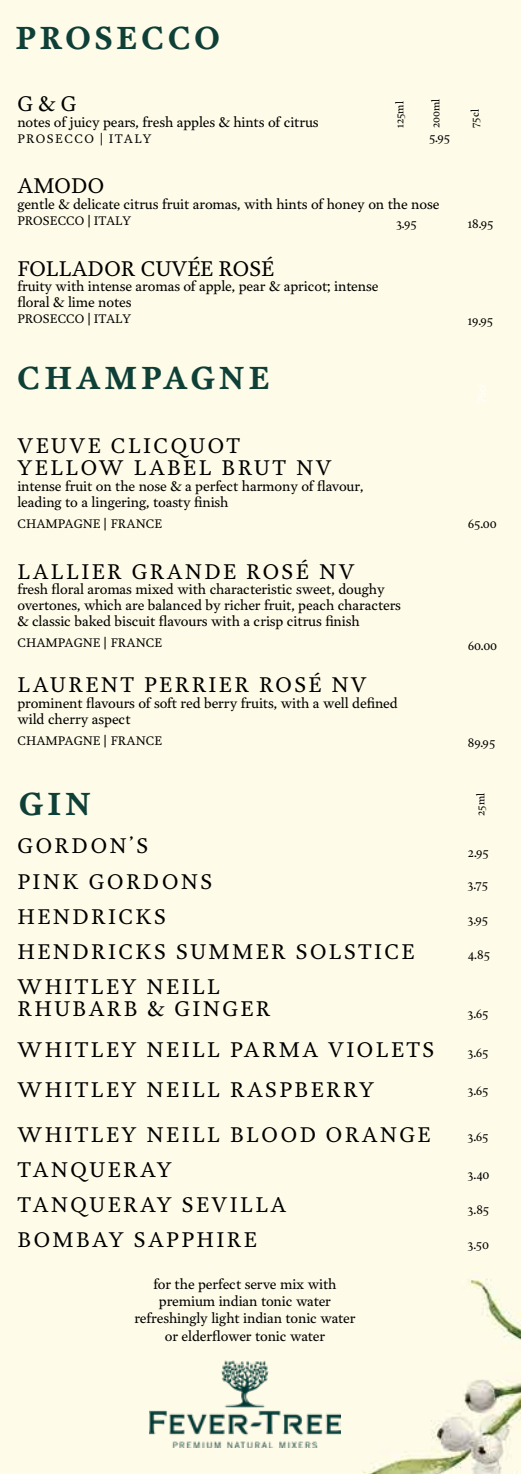
<style>
.page{position:relative;width:521px;height:1474px;background:#fff}
.page>*{position:absolute;margin:0;border:0;box-sizing:border-box;transform-origin:0 0}
.t1{font:700 31.5px "Garvis Pro";letter-spacing:.115em;color:#0e4037}
.t2{font:21px/35px "Garvis Pro";letter-spacing:.115em;color:#000}
.t3{font:21px "Garvis Pro";letter-spacing:.005em;color:#000}
.t4{font:14px/15.8px "Garvis Pro";letter-spacing:-.01em;color:#000}
.t5{font:12.25px "Garvis Pro";letter-spacing:.005em;color:#000}
.t6{font:12.25px "Garvis Pro";letter-spacing:.115em;color:#000}
.t7{font:10.5px "Garvis Pro";letter-spacing:-.01em;color:#000}
.s1{font-style:italic}
</style>
<div class="page">
<div style="left:0;top:0;width:521px;height:1473px;background:#fefbe8"></div>
<img style="left:149px;top:1360px;width:191px;height:87px">
<h1 class="t1" style="left:15px;top:15px;width:206px">PROSECCO</h1>
<h2 class="t2" style="left:18px;top:86px;width:60px">G &amp; G</h2>
<p class="t4" style="left:17px;top:114px;width:303px">notes of juicy pears, fresh apples &amp; hints of citrus</p>
<p class="t6" style="left:17px;top:130px;width:135px">PROSECCO | ITALY</p>
<h2 class="t2" style="left:18px;top:168px;width:88px">AMODO</h2>
<p class="t4" style="left:17px;top:196px;width:423px">gentle &amp; delicate citrus fruit aromas, with hints of honey on the nose</p>
<p class="t5" style="left:17px;top:212px;width:115px">PROSECCO <span class="s1">|</span> ITALY</p>
<h2 class="t3" style="left:18px;top:254px;width:258px">FOLLADOR CUVÉE ROSÉ</h2>
<p class="t4" style="left:17px;top:278px;width:363px">fruity with intense aromas of apple, pear &amp; apricot; intense floral &amp; lime notes</p>
<p class="t5" style="left:17px;top:310px;width:115px">PROSECCO <span class="s1">|</span> ITALY</p>
<p class="t7" style="left:392px;top:128px;width:28px;rotate:-90deg">125ml</p>
<p class="t7" style="left:428px;top:128px;width:31px;rotate:-90deg">200ml</p>
<p class="t7" style="left:468px;top:128px;width:20px;rotate:-90deg">75cl</p>
<p class="t5" style="left:429px;top:129px;width:22px">5.95</p>
<p class="t5" style="left:468px;top:215px;width:27px">18.95</p>
<p class="t5" style="left:396px;top:215px;width:22px">3.95</p>
<p class="t5" style="left:468px;top:312px;width:27px">19.95</p>
<h1 class="t1" style="left:18px;top:355px;width:254px">CHAMPAGNE</h1>
<h2 class="t2" style="left:18px;top:433px;width:315px;line-height:22.8px">VEUVE CLICQUOT<br>YELLOW LABEL BRUT NV</h2>
<p class="t4" style="left:17px;top:478px;width:348px">intense fruit on the nose &amp; a perfect harmony of flavour, leading to a lingering, toasty finish</p>
<p class="t5" style="left:17px;top:515px;width:146px">CHAMPAGNE <span class="s1">|</span> FRANCE</p>
<h2 class="t2" style="left:18px;top:553px;width:338px">LALLIER GRANDE ROSÉ NV</h2>
<p class="t4" style="left:17px;top:581px;width:385px">fresh floral aromas mixed with characteristic sweet, doughy overtones, which are balanced by richer fruit, peach characters &amp; classic baked biscuit flavours with a crisp citrus finish</p>
<p class="t5" style="left:17px;top:634px;width:146px">CHAMPAGNE <span class="s1">|</span> FRANCE</p>
<h2 class="t2" style="left:18px;top:667px;width:350px">LAURENT PERRIER ROSÉ NV</h2>
<p class="t4" style="left:17px;top:695px;width:382px">prominent flavours of soft red berry fruits, with a well defined wild cherry aspect</p>
<p class="t5" style="left:17px;top:732px;width:146px">CHAMPAGNE <span class="s1">|</span> FRANCE</p>
<p class="t5" style="left:468px;top:515px;width:30px">65.00</p>
<p class="t5" style="left:468px;top:637px;width:31px">60.00</p>
<p class="t5" style="left:468px;top:733px;width:29px">89.95</p>
<h1 class="t1" style="left:19px;top:780px;width:73px">GIN</h1>
<p class="t7" style="left:473px;top:815px;width:24px;rotate:-90deg">25ml</p>
<h2 class="t2" style="left:18px;top:828px;width:399px">GORDON’S<br>PINK GORDONS<br>HENDRICKS<br>HENDRICKS SUMMER SOLSTICE<br>WHITLEY NEILL</h2>
<h2 class="t2" style="left:18px;top:988px;width:418px;line-height:40.2px">RHUBARB &amp; GINGER<br>WHITLEY NEILL PARMA VIOLETS<br>WHITLEY NEILL RASPBERRY</h2>
<h2 class="t2" style="left:18px;top:1116px;width:414px">WHITLEY NEILL BLOOD ORANGE<br>TANQUERAY<br>TANQUERAY SEVILLA<br>BOMBAY SAPPHIRE</h2>
<p class="t4" style="left:134px;top:1275px;width:223px;line-height:17px;text-align:center">for the perfect serve mix with premium indian tonic water refreshingly light indian tonic water or elderflower tonic water</p>
<p class="t5" style="left:468px;top:844px;width:22px">2.95</p>
<p class="t5" style="left:468px;top:875px;width:22px">3.75</p>
<p class="t5" style="left:468px;top:910px;width:22px">3.95</p>
<p class="t5" style="left:468px;top:945px;width:24px">4.85</p>
<p class="t5" style="left:468px;top:1005px;width:22px">3.65</p>
<p class="t5" style="left:468px;top:1043px;width:22px">3.65</p>
<p class="t5" style="left:468px;top:1082px;width:22px">3.65</p>
<p class="t5" style="left:468px;top:1127px;width:22px">3.65</p>
<p class="t5" style="left:468px;top:1166px;width:23px">3.40</p>
<p class="t5" style="left:468px;top:1201px;width:23px">3.85</p>
<p class="t5" style="left:468px;top:1236px;width:23px">3.50</p>
</div>
